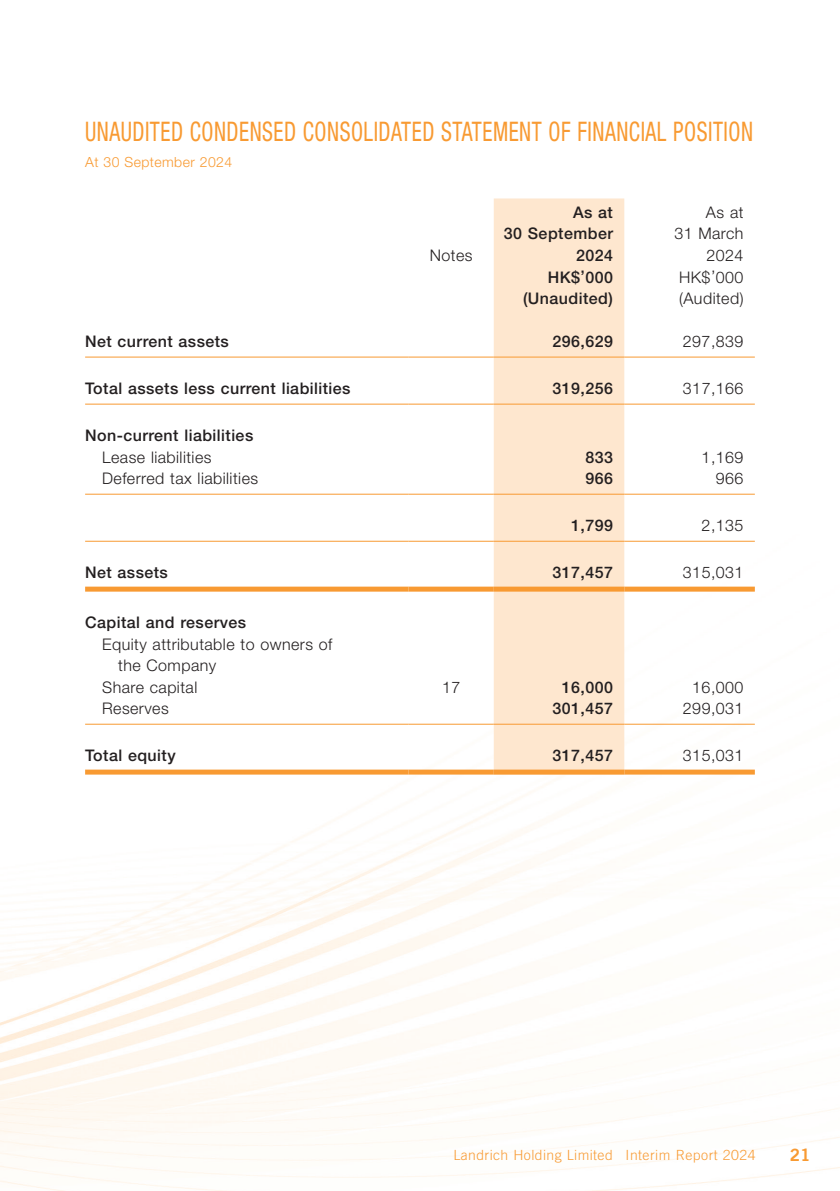
<style>
.page{position:relative;width:840px;height:1191px;background:#fff}
.page>*{position:absolute;margin:0;border:0;box-sizing:border-box;transform-origin:0 0}
.t1{font:condensed 27px "Helvetica Neue LT Std";letter-spacing:.025em;color:#f89a32;scale:.8 1}
.t2{font:17px "Trade Gothic LT Std Bd 2";color:#f89a32}
.t3{font:500 16px/21.6px "Helvetica Neue LT Std";letter-spacing:.03em;color:#231f20;text-align:right}
.t4{font:300 16px/21.6px "Helvetica Neue LT Std";letter-spacing:.03em;color:#231f20;text-align:right}
.t5{font:300 14px "Trade Gothic LT Std";letter-spacing:.03em;color:#f89a32}
.t6{font:300 14px "Helvetica Neue LT Std";letter-spacing:.03em;color:#f89a32}
</style>
<div class="page">
<img style="left:0;top:199px;width:839px;height:992px">
<div style="left:493px;top:198px;width:131px;height:571px;background:#fee7cf"></div>
<hr style="left:85px;top:356px;width:323px;height:1px;background:#f89a32">
<hr style="left:408px;top:356px;width:85px;height:1px;background:#f89a32">
<hr style="left:493px;top:356px;width:131px;height:1px;background:#f89a32">
<hr style="left:624px;top:356px;width:130px;height:1px;background:#f89a32">
<hr style="left:85px;top:403px;width:323px;height:1px;background:#f89a32">
<hr style="left:408px;top:403px;width:85px;height:1px;background:#f89a32">
<hr style="left:493px;top:403px;width:131px;height:1px;background:#f89a32">
<hr style="left:624px;top:403px;width:130px;height:1px;background:#f89a32">
<hr style="left:85px;top:494px;width:323px;height:1px;background:#f89a32">
<hr style="left:408px;top:494px;width:85px;height:1px;background:#f89a32">
<hr style="left:493px;top:494px;width:131px;height:1px;background:#f89a32">
<hr style="left:624px;top:494px;width:130px;height:1px;background:#f89a32">
<hr style="left:85px;top:541px;width:323px;height:1px;background:#f89a32">
<hr style="left:408px;top:541px;width:85px;height:1px;background:#f89a32">
<hr style="left:493px;top:541px;width:131px;height:1px;background:#f89a32">
<hr style="left:624px;top:541px;width:130px;height:1px;background:#f89a32">
<div style="left:85px;top:586px;width:323px;height:5px;background:#f89a32"></div>
<div style="left:408px;top:586px;width:85px;height:5px;background:#f89a32"></div>
<div style="left:493px;top:586px;width:131px;height:5px;background:#f89a32"></div>
<div style="left:624px;top:586px;width:130px;height:5px;background:#f89a32"></div>
<hr style="left:85px;top:723px;width:323px;height:1px;background:#f89a32">
<hr style="left:408px;top:723px;width:85px;height:1px;background:#f89a32">
<hr style="left:493px;top:723px;width:131px;height:1px;background:#f89a32">
<hr style="left:624px;top:723px;width:130px;height:1px;background:#f89a32">
<div style="left:85px;top:769px;width:323px;height:5px;background:#f89a32"></div>
<div style="left:408px;top:769px;width:85px;height:5px;background:#f89a32"></div>
<div style="left:493px;top:769px;width:131px;height:5px;background:#f89a32"></div>
<div style="left:624px;top:769px;width:130px;height:5px;background:#f89a32"></div>
<h1 class="t1" style="left:85px;top:115px;width:835px">UNAUDITED CONDENSED CONSOLIDATED STATEMENT OF FINANCIAL POSITION</h1>
<p class="t6" style="left:85px;top:154px;width:148px">At 30 September 2024</p>
<p class="t3" style="left:503px;top:201px;width:111px">As at<br>30 September</p>
<p class="t4" style="left:674px;top:201px;width:71px">As at<br>31 March</p>
<p class="t4" style="left:429px;top:244px;width:44px">Notes</p>
<p class="t3" style="left:575px;top:244px;width:38px">2024</p>
<p class="t4" style="left:706px;top:244px;width:38px">2024</p>
<p class="t3" style="left:547px;top:266px;width:67px">HK$’000</p>
<p class="t4" style="left:678px;top:266px;width:66px">HK$’000</p>
<p class="t3" style="left:522px;top:287px;width:91px">(Unaudited)</p>
<p class="t4" style="left:678px;top:287px;width:66px">(Audited)</p>
<p class="t3" style="left:85px;top:330px;width:145px">Net current assets</p>
<p class="t3" style="left:552px;top:330px;width:62px">296,629</p>
<p class="t4" style="left:682px;top:330px;width:62px">297,839</p>
<p class="t3" style="left:85px;top:377px;width:267px">Total assets less current liabilities</p>
<p class="t3" style="left:552px;top:377px;width:62px">319,256</p>
<p class="t4" style="left:682px;top:377px;width:62px">317,166</p>
<p class="t3" style="left:85px;top:424px;width:169px">Non-current liabilities</p>
<p class="t4" style="left:102px;top:446px;width:111px">Lease liabilities</p>
<p class="t3" style="left:585px;top:446px;width:29px">833</p>
<p class="t4" style="left:701px;top:446px;width:43px">1,169</p>
<p class="t4" style="left:102px;top:467px;width:157px">Deferred tax liabilities</p>
<p class="t3" style="left:585px;top:467px;width:29px">966</p>
<p class="t4" style="left:715px;top:467px;width:29px">966</p>
<p class="t3" style="left:570px;top:514px;width:43px">1,799</p>
<p class="t4" style="left:701px;top:514px;width:43px">2,135</p>
<p class="t3" style="left:85px;top:561px;width:84px">Net assets</p>
<p class="t3" style="left:552px;top:561px;width:62px">317,457</p>
<p class="t4" style="left:682px;top:561px;width:62px">315,031</p>
<p class="t3" style="left:85px;top:611px;width:162px">Capital and reserves</p>
<p class="t4" style="left:102px;top:633px;width:231px">Equity attributable to owners of</p>
<p class="t4" style="left:118px;top:654px;width:99px">the Company</p>
<p class="t4" style="left:102px;top:676px;width:97px">Share capital</p>
<p class="t4" style="left:442px;top:676px;width:20px">17</p>
<p class="t3" style="left:561px;top:676px;width:53px">16,000</p>
<p class="t4" style="left:692px;top:676px;width:53px">16,000</p>
<p class="t4" style="left:102px;top:697px;width:68px">Reserves</p>
<p class="t3" style="left:552px;top:697px;width:62px">301,457</p>
<p class="t4" style="left:682px;top:697px;width:62px">299,031</p>
<p class="t3" style="left:85px;top:744px;width:92px">Total equity</p>
<p class="t3" style="left:552px;top:744px;width:62px">317,457</p>
<p class="t4" style="left:682px;top:744px;width:62px">315,031</p>
<p class="t5" style="left:453px;top:1146px;width:303px">Landrich Holding Limited Interim Report 2024</p>
<p class="t2" style="left:789px;top:1144px;width:22px">21</p>
</div>
